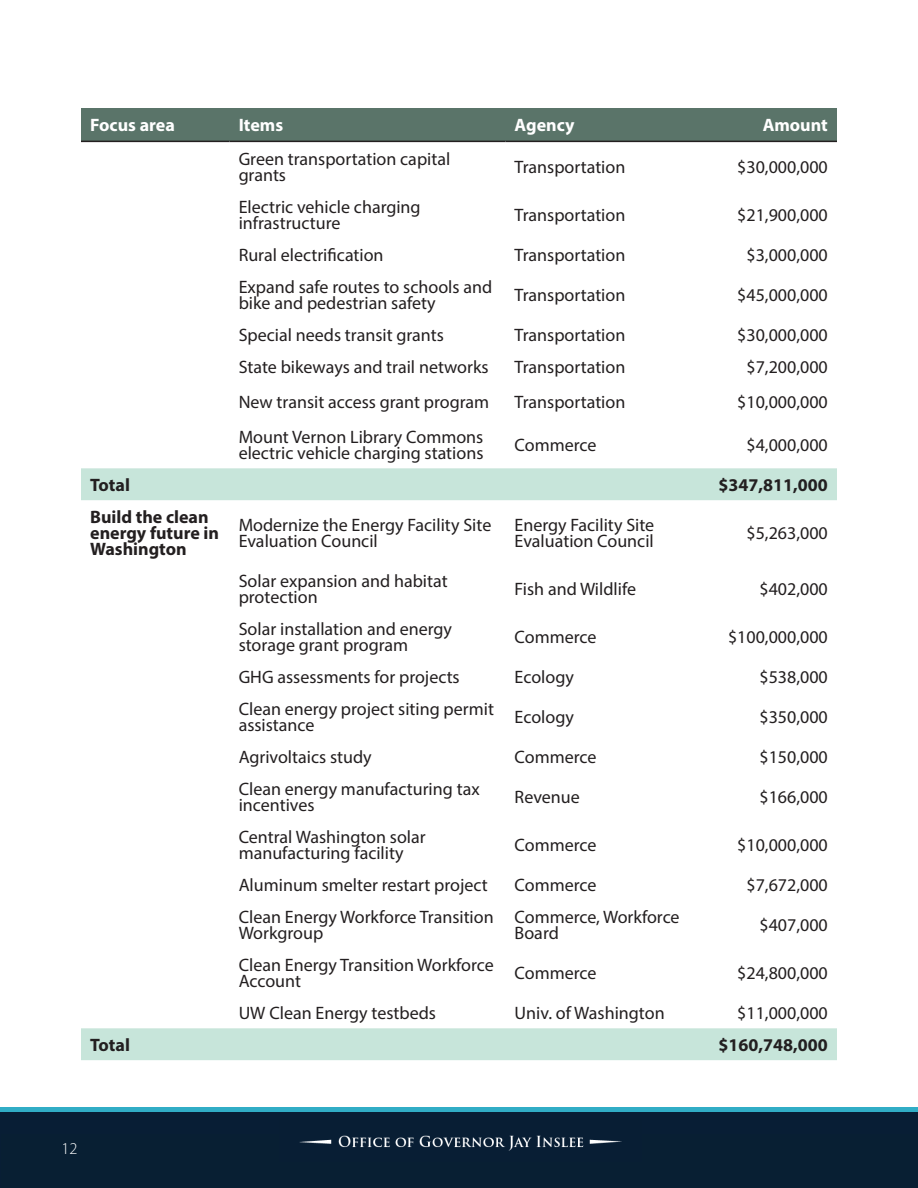
<style>
.page{position:relative;width:918px;height:1188px;background:#fff}
.page>*{position:absolute;margin:0;border:0;box-sizing:border-box;transform-origin:0 0}
.t1{font:18px/16.2px "Myriad Pro";color:#231f20}
.t2{font:700 18px/16.2px "Myriad Pro";color:#231f20}
.t3{font:700 18px "Myriad Pro";color:#fff}
.t4{font:300 16.5px "Myriad Pro";color:#fff}
</style>
<div class="page">
<div style="left:0;top:1107px;width:918px;height:62px;background:linear-gradient(to right,#31adc6,#31adc6)"></div>
<div style="left:0;top:1113px;width:918px;height:75px;background:#081e35"></div>
<img style="left:299px;top:1135px;width:323px;height:16px">
<div style="left:81px;top:108px;width:756px;height:35px;background:#5a7469"></div>
<svg style="left:81px;top:468px;width:756px;height:592px"></svg>
<hr style="left:81px;top:141px;width:149px;height:1px;background:#231f20">
<hr style="left:230px;top:141px;width:275px;height:1px;background:#231f20">
<hr style="left:505px;top:141px;width:197px;height:1px;background:#231f20">
<hr style="left:702px;top:141px;width:135px;height:1px;background:#231f20">
<p class="t3" style="left:90px;top:114px;width:86px">Focus area</p>
<p class="t3" style="left:239px;top:114px;width:46px">Items</p>
<p class="t3" style="left:515px;top:114px;width:61px">Agency</p>
<p class="t3" style="left:763px;top:114px;width:67px">Amount</p>
<p class="t1" style="left:239px;top:150px;width:213px">Green transportation capital grants</p>
<p class="t1" style="left:515px;top:158px;width:112px">Transportation</p>
<p class="t1" style="left:737px;top:158px;width:92px">$30,000,000</p>
<p class="t1" style="left:239px;top:198px;width:183px">Electric vehicle charging infrastructure</p>
<p class="t1" style="left:515px;top:207px;width:112px">Transportation</p>
<p class="t1" style="left:737px;top:207px;width:92px">$21,900,000</p>
<p class="t1" style="left:239px;top:247px;width:146px">Rural electrification</p>
<p class="t1" style="left:515px;top:247px;width:112px">Transportation</p>
<p class="t1" style="left:746px;top:247px;width:83px">$3,000,000</p>
<p class="t1" style="left:239px;top:278px;width:255px">Expand safe routes to schools and bike and pedestrian safety</p>
<p class="t1" style="left:515px;top:286px;width:112px">Transportation</p>
<p class="t1" style="left:737px;top:286px;width:92px">$45,000,000</p>
<p class="t1" style="left:239px;top:326px;width:207px">Special needs transit grants</p>
<p class="t1" style="left:515px;top:326px;width:112px">Transportation</p>
<p class="t1" style="left:737px;top:326px;width:92px">$30,000,000</p>
<p class="t1" style="left:239px;top:358px;width:251px">State bikeways and trail networks</p>
<p class="t1" style="left:515px;top:358px;width:112px">Transportation</p>
<p class="t1" style="left:746px;top:358px;width:83px">$7,200,000</p>
<p class="t1" style="left:239px;top:393px;width:252px">New transit access grant program</p>
<p class="t1" style="left:515px;top:393px;width:112px">Transportation</p>
<p class="t1" style="left:737px;top:393px;width:92px">$10,000,000</p>
<p class="t1" style="left:239px;top:429px;width:246px">Mount Vernon Library Commons electric vehicle charging stations</p>
<p class="t1" style="left:515px;top:437px;width:83px">Commerce</p>
<p class="t1" style="left:746px;top:437px;width:83px">$4,000,000</p>
<p class="t2" style="left:90px;top:476px;width:41px">Total</p>
<p class="t2" style="left:719px;top:476px;width:111px">$347,811,000</p>
<p class="t2" style="left:90px;top:508px;width:130px">Build the clean energy future in<br>Washington</p>
<p class="t1" style="left:239px;top:517px;width:254px">Modernize the Energy Facility Site<br>Evaluation Council</p>
<p class="t1" style="left:515px;top:517px;width:141px">Energy Facility Site<br>Evaluation Council</p>
<p class="t1" style="left:746px;top:525px;width:83px">$5,263,000</p>
<p class="t1" style="left:239px;top:573px;width:210px">Solar expansion and habitat protection</p>
<p class="t1" style="left:515px;top:581px;width:123px">Fish and Wildlife</p>
<p class="t1" style="left:759px;top:581px;width:70px">$402,000</p>
<p class="t1" style="left:239px;top:621px;width:215px">Solar installation and energy storage grant program</p>
<p class="t1" style="left:515px;top:629px;width:83px">Commerce</p>
<p class="t1" style="left:728px;top:629px;width:101px">$100,000,000</p>
<p class="t1" style="left:239px;top:669px;width:223px">GHG assessments for projects</p>
<p class="t1" style="left:515px;top:669px;width:61px">Ecology</p>
<p class="t1" style="left:759px;top:669px;width:70px">$538,000</p>
<p class="t1" style="left:239px;top:701px;width:257px">Clean energy project siting permit assistance</p>
<p class="t1" style="left:515px;top:709px;width:61px">Ecology</p>
<p class="t1" style="left:759px;top:709px;width:70px">$350,000</p>
<p class="t1" style="left:239px;top:749px;width:135px">Agrivoltaics study</p>
<p class="t1" style="left:515px;top:749px;width:83px">Commerce</p>
<p class="t1" style="left:759px;top:749px;width:70px">$150,000</p>
<p class="t1" style="left:239px;top:781px;width:243px">Clean energy manufacturing tax incentives</p>
<p class="t1" style="left:515px;top:789px;width:67px">Revenue</p>
<p class="t1" style="left:759px;top:789px;width:70px">$166,000</p>
<p class="t1" style="left:239px;top:829px;width:189px">Central Washington solar manufacturing facility</p>
<p class="t1" style="left:515px;top:837px;width:83px">Commerce</p>
<p class="t1" style="left:737px;top:837px;width:92px">$10,000,000</p>
<p class="t1" style="left:239px;top:877px;width:251px">Aluminum smelter restart project</p>
<p class="t1" style="left:515px;top:877px;width:83px">Commerce</p>
<p class="t1" style="left:746px;top:877px;width:83px">$7,672,000</p>
<p class="t1" style="left:239px;top:909px;width:257px">Clean Energy Workforce Transition<br>Workgroup</p>
<p class="t1" style="left:515px;top:909px;width:167px">Commerce, Workforce<br>Board</p>
<p class="t1" style="left:759px;top:917px;width:70px">$407,000</p>
<p class="t1" style="left:239px;top:957px;width:257px">Clean Energy Transition Workforce<br>Account</p>
<p class="t1" style="left:515px;top:965px;width:83px">Commerce</p>
<p class="t1" style="left:737px;top:965px;width:92px">$24,800,000</p>
<p class="t1" style="left:239px;top:1005px;width:199px">UW Clean Energy testbeds</p>
<p class="t1" style="left:515px;top:1005px;width:152px">Univ. of Washington</p>
<p class="t1" style="left:737px;top:1005px;width:92px">$11,000,000</p>
<p class="t2" style="left:90px;top:1036px;width:41px">Total</p>
<p class="t2" style="left:719px;top:1036px;width:111px">$160,748,000</p>
<p class="t4" style="left:62px;top:1138px;width:18px">12</p>
</div>
